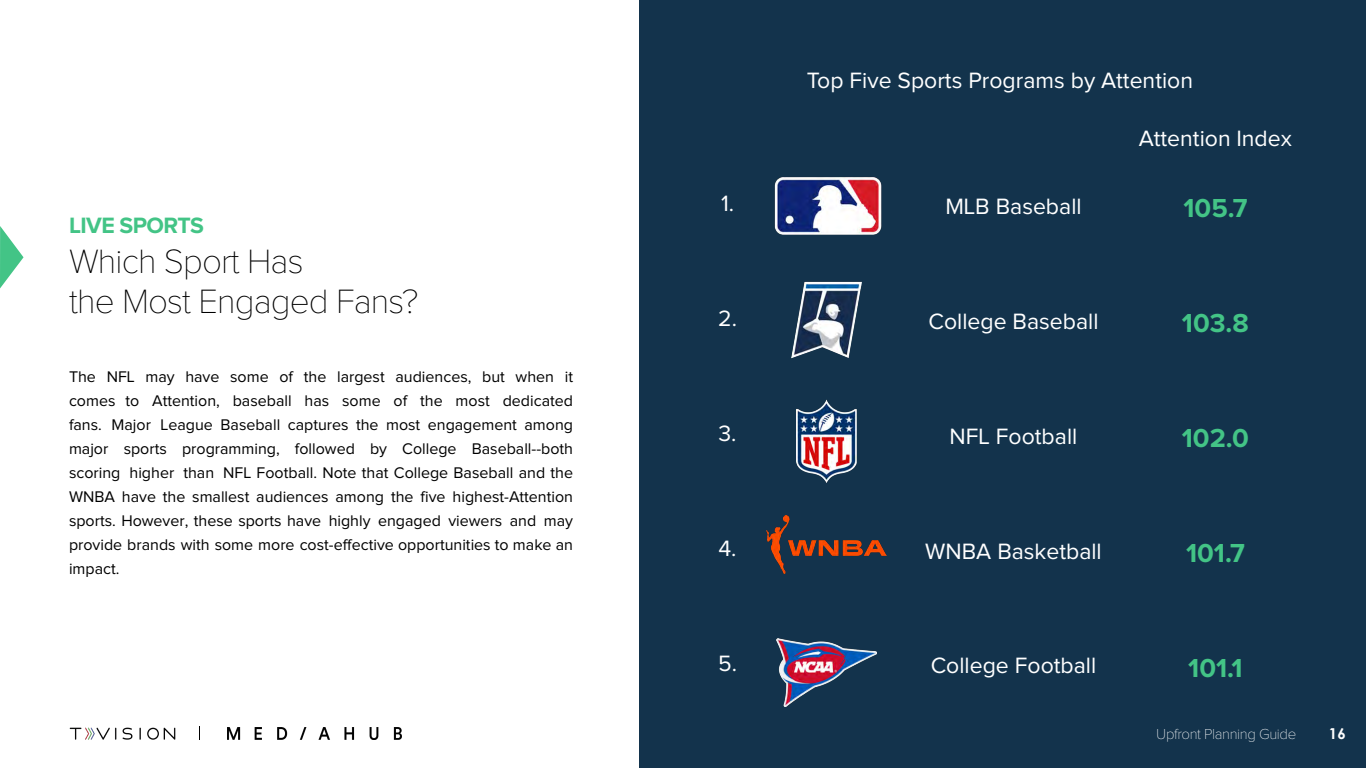
<style>
.page{position:relative;width:1366px;height:768px;background:#fff}
.page>*{position:absolute;margin:0;border:0;box-sizing:border-box;transform-origin:0 0}
.t1{font:100 35px/40px "Proxima Nova T";letter-spacing:-.025em;color:#000}
.t2{font:700 27px "Proxima Nova";color:#43c486}
.t3{font:23px "Proxima Nova";color:#fff}
.t4{font:700 23px "Proxima Nova";letter-spacing:-.025em;color:#43c486}
.t5{font:16px/24px "Proxima Nova";color:#000;text-align:justify}
.t6{font:100 15px "Proxima Nova T";letter-spacing:-.025em;color:#fff}
.t7{font:700 15px "Century Gothic";color:#fff}
</style>
<div class="page">
<div style="left:640px;top:0;width:726px;height:768px;background:#13334c"></div>
<img style="left:777px;top:638px;width:100px;height:68px">
<img style="left:767px;top:515px;width:120px;height:59px">
<img style="left:774px;top:177px;width:108px;height:58px">
<img style="left:792px;top:282px;width:70px;height:76px">
<img style="left:797px;top:399px;width:60px;height:83px">
<svg style="left:0;top:226px;width:24px;height:62px"></svg>
<img style="left:69px;top:727px;width:107px;height:13px">
<svg style="left:199px;top:726px;width:1px;height:13px"></svg>
<img style="left:227px;top:727px;width:175px;height:12px">
<h3 class="t4" style="left:69px;top:212px;width:136px">LIVE SPORTS</h3>
<h1 class="t1" style="left:69px;top:241px;width:351px">Which Sport Has<br>the Most Engaged Fans?</h1>
<p class="t5" style="left:69px;top:366px;width:506px">The NFL may have some of the largest audiences, but when it comes to Attention, baseball has some of the most dedicated fans. Major League Baseball captures the most engagement among major sports programming, followed by College Baseball--both scoring higher than NFL Football. Note that College Baseball and the WNBA have the smallest audiences among the five highest-Attention sports. However, these sports have highly engaged viewers and may provide brands with some more cost-effective opportunities to make an impact.</p>
<h3 class="t3" style="left:807px;top:70px;width:388px">Top Five Sports Programs by Attention</h3>
<h3 class="t3" style="left:1139px;top:128px;width:155px">Attention Index</h3>
<h3 class="t3" style="left:721px;top:193px;width:15px">1.</h3>
<h3 class="t3" style="left:945px;top:196px;width:138px">MLB Baseball</h3>
<h2 class="t2" style="left:1184px;top:193px;width:65px">105.7</h2>
<h3 class="t3" style="left:718px;top:308px;width:20px">2.</h3>
<h3 class="t3" style="left:928px;top:311px;width:172px">College Baseball</h3>
<h2 class="t2" style="left:1182px;top:308px;width:68px">103.8</h2>
<h3 class="t3" style="left:719px;top:423px;width:20px">3.</h3>
<h3 class="t3" style="left:950px;top:426px;width:129px">NFL Football</h3>
<h2 class="t2" style="left:1182px;top:422px;width:69px">102.0</h2>
<h3 class="t3" style="left:718px;top:538px;width:20px">4.</h3>
<h3 class="t3" style="left:925px;top:540px;width:178px">WNBA Basketball</h3>
<h2 class="t2" style="left:1186px;top:537px;width:60px">101.7</h2>
<h3 class="t3" style="left:718px;top:652px;width:20px">5.</h3>
<h3 class="t3" style="left:931px;top:655px;width:167px">College Football</h3>
<h2 class="t2" style="left:1188px;top:652px;width:56px">101.1</h2>
<p class="t6" style="left:1156px;top:726px;width:141px">Upfront Planning Guide</p>
<p class="t7" style="left:1329px;top:722px;width:18px">16</p>
</div>
